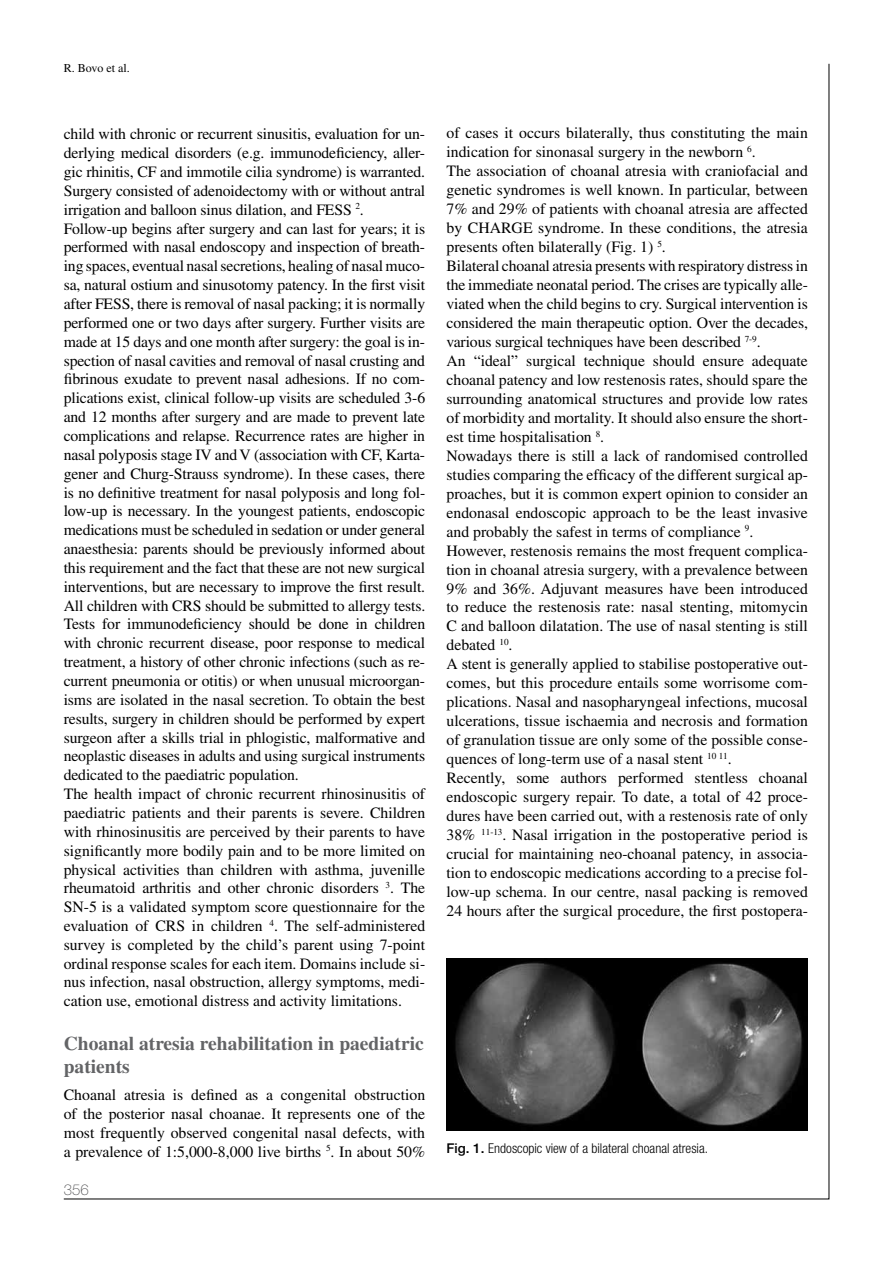
<style>
.page{position:relative;width:893px;height:1263px;background:#fff}
.page>*{position:absolute;margin:0;border:0;box-sizing:border-box;transform-origin:0 0}
.t1{font:700 19.5px/22.6px "Times LT Std";color:#636466}
.t2{font:15.75px/18.9px "Times LT Std";color:#000}
.t3{font:100 15px "Helvetica Neue LT Std";color:#4d4d4f}
.t4{font:300 condensed 13.5px "Helvetica Neue LT Std";color:#000}
.t5{font:12px "Times LT Std";color:#000}
.s1{font-weight:500;font-stretch:normal}
</style>
<div class="page">
<img style="left:446px;top:959px;width:362px;height:171px">
<p class="t5" style="left:64px;top:61px;width:67px">R. Bovo et al.</p>
<p class="t2" style="left:64px;top:124px;width:363px">child with chronic or recurrent sinusitis, evaluation for un&shy;derlying medical disorders (e.g. immunodeficiency, aller&shy;gic rhinitis, CF and immotile cilia syndrome) is warranted.<br>Surgery consisted of adenoidectomy with or without antral irrigation and balloon sinus dilation, and FESS <sup>2</sup>.<br>Follow-up begins after surgery and can last for years; it is performed with nasal endoscopy and inspection of breath&shy;ing spaces, eventual nasal secretions, healing of nasal muco&shy;sa, natural ostium and sinusotomy patency. In the first visit after FESS, there is removal of nasal packing; it is normally performed one or two days after surgery. Further visits are made at 15 days and one month after surgery: the goal is in&shy;spection of nasal cavities and removal of nasal crusting and fibrinous exudate to prevent nasal adhesions. If no com&shy;plications exist, clinical follow-up visits are scheduled 3-6 and 12 months after surgery and are made to prevent late complications and relapse. Recurrence rates are higher in nasal polyposis stage IV and V (association with CF, Karta&shy;gener and Churg-Strauss syndrome). In these cases, there is no definitive treatment for nasal polyposis and long fol&shy;low-up is necessary. In the youngest patients, endoscopic medications must be scheduled in sedation or under general anaesthesia: parents should be previously informed about this requirement and the fact that these are not new surgical interventions, but are necessary to improve the first result.<br>All children with CRS should be submitted to allergy tests.<br>Tests for immunodeficiency should be done in children with chronic recurrent disease, poor response to medical treatment, a history of other chronic infections (such as re&shy;current pneumonia or otitis) or when unusual microorgan&shy;isms are isolated in the nasal secretion. To obtain the best results, surgery in children should be performed by expert surgeon after a skills trial in phlogistic, malformative and neoplastic diseases in adults and using surgical instruments dedicated to the paediatric population.<br>The health impact of chronic recurrent rhinosinusitis of paediatric patients and their parents is severe. Children with rhinosinusitis are perceived by their parents to have significantly more bodily pain and to be more limited on physical activities than children with asthma, juvenille rheumatoid arthritis and other chronic disorders <sup>3</sup>. The SN-5 is a validated symptom score questionnaire for the evaluation of CRS in children <sup>4</sup>. The self-administered survey is completed by the child’s parent using 7-point ordinal response scales for each item. Domains include si&shy;nus infection, nasal obstruction, allergy symptoms, medi&shy;cation use, emotional distress and activity limitations.</p>
<p class="t1" style="left:64px;top:1032px;width:362px">Choanal atresia rehabilitation in paediatric patients</p>
<p class="t2" style="left:64px;top:1085px;width:363px;text-align:justify">Choanal atresia is defined as a congenital obstruction of the posterior nasal choanae. It represents one of the most frequently observed congenital nasal defects, with a prevalence of 1:5,000-8,000 live births <sup>5</sup>. In about 50%</p>
<p class="t3" style="left:64px;top:1181px;width:27px">356</p>
<p class="t2" style="left:446px;top:124px;width:363px">of cases it occurs bilaterally, thus constituting the main indication for sinonasal surgery in the newborn <sup>6</sup>.<br>The association of choanal atresia with craniofacial and genetic syndromes is well known. In particular, between 7% and 29% of patients with choanal atresia are affected by CHARGE syndrome. In these conditions, the atresia presents often bilaterally (Fig. 1) <sup>5</sup>.<br>Bilateral choanal atresia presents with respiratory distress in the immediate neonatal period. The crises are typically alle&shy;viated when the child begins to cry. Surgical intervention is considered the main therapeutic option. Over the decades, various surgical techniques have been described <sup>7-9</sup>.<br>An “ideal” surgical technique should ensure adequate choanal patency and low restenosis rates, should spare the surrounding anatomical structures and provide low rates of morbidity and mortality. It should also ensure the short&shy;est time hospitalisation <sup>8</sup>.<br>Nowadays there is still a lack of randomised controlled studies comparing the efficacy of the different surgical ap&shy;proaches, but it is common expert opinion to consider an endonasal endoscopic approach to be the least invasive and probably the safest in terms of compliance <sup>9</sup>.<br>However, restenosis remains the most frequent complica&shy;tion in choanal atresia surgery, with a prevalence between 9% and 36%. Adjuvant measures have been introduced to reduce the restenosis rate: nasal stenting, mitomycin C and balloon dilatation. The use of nasal stenting is still debated <sup>10</sup>.<br>A stent is generally applied to stabilise postoperative out&shy;comes, but this procedure entails some worrisome com&shy;plications. Nasal and nasopharyngeal infections, mucosal ulcerations, tissue ischaemia and necrosis and formation of granulation tissue are only some of the possible conse&shy;quences of long-term use of a nasal stent <sup>10</sup> <sup>11</sup>.<br>Recently, some authors performed stentless choanal endoscopic surgery repair. To date, a total of 42 proce&shy;dures have been carried out, with a restenosis rate of only 38% <sup>11‑13</sup>. Nasal irrigation in the postoperative period is crucial for maintaining neo-choanal patency, in associa&shy;tion to endoscopic medications according to a precise fol&shy;low-up schema. In our centre, nasal packing is removed 24 hours after the surgical procedure, the first postopera-</p>
<p class="t4" style="left:446px;top:1140px;width:263px"><span class="s1">Fig. 1.</span> Endoscopic view of a bilateral choanal atresia.</p>
</div>
